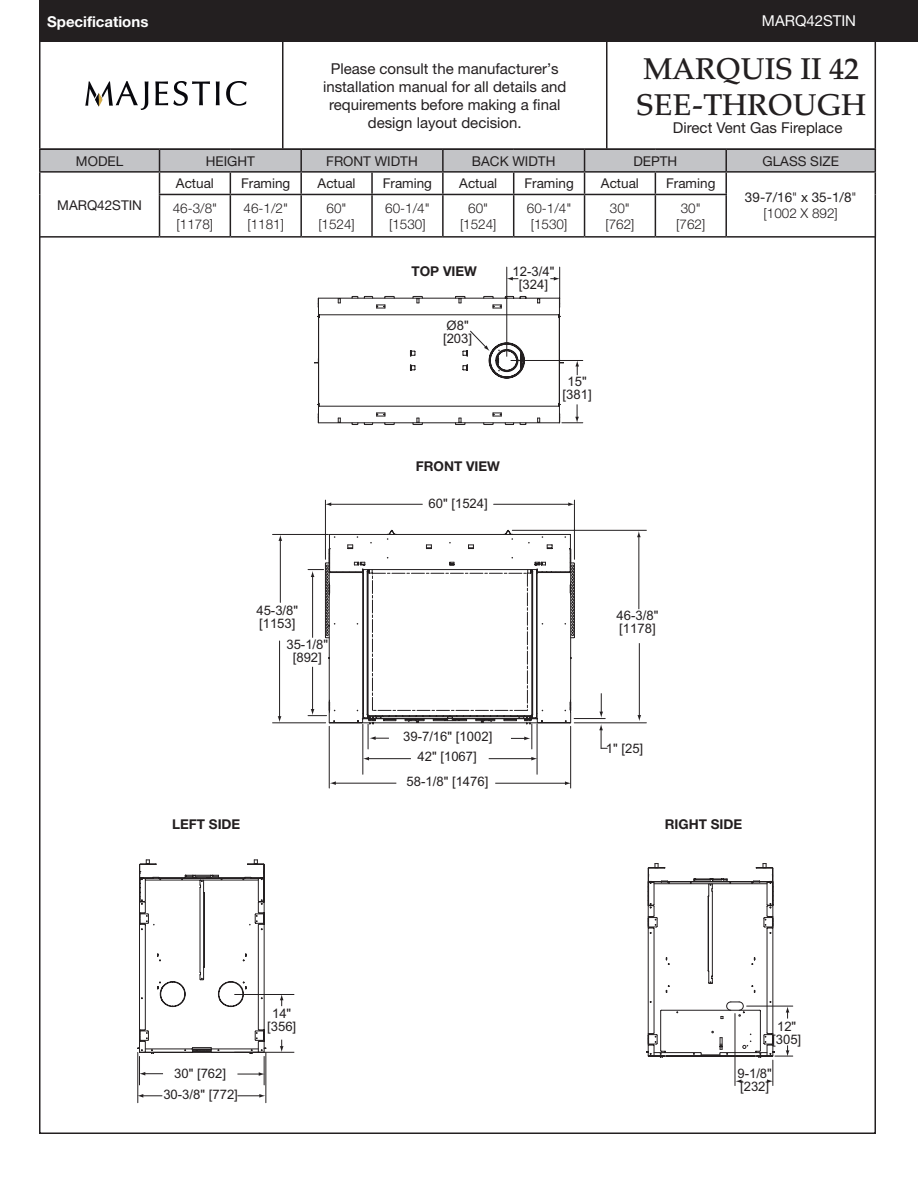
<style>
.page{position:relative;width:918px;height:1188px;background:#fff}
.page>*{position:absolute;margin:0;border:0;box-sizing:border-box;transform-origin:0 0}
.t1{font:500 30px/36px "Palatino LT Std";color:#231f20}
.t2{font:15px/18px "Helvetica Neue";color:#231f20;text-align:center}
.t3{font:700 15px "Helvetica Neue";color:#fff}
.t4{font:15px "Helvetica Neue";color:#fff}
.t5{font:13.5px "Helvetica Neue";color:#231f20}
.t6{font:300 13.5px "Helvetica Neue";color:#231f20}
.t7{font:700 13.5px "Helvetica Neue";color:#231f20}
.t8{font:13.05px/13px "Arial";color:#231f20;text-align:center}
.s1{font-weight:300}
</style>
<div class="page">
<div style="left:39px;top:0;width:879px;height:42px;background:#231f20"></div>
<hr style="left:39px;top:42px;width:1px;height:106px;background:#231f20">
<hr style="left:282px;top:42px;width:2px;height:106px;background:#231f20">
<hr style="left:606px;top:42px;width:2px;height:106px;background:#231f20">
<hr style="left:875px;top:42px;width:1px;height:106px;background:#231f20">
<svg style="left:155px;top:81px;width:55px;height:25px"></svg>
<svg style="left:216px;top:81px;width:4px;height:24px"></svg>
<svg style="left:226px;top:81px;width:21px;height:25px"></svg>
<svg style="left:85px;top:81px;width:63px;height:29px"></svg>
<svg style="left:265px;top:297px;width:394px;height:758px"></svg>
<svg style="left:647px;top:867px;width:127px;height:188px"></svg>
<hr style="left:489px;top:758px;width:44px;height:1px;background:#231f20">
<svg style="left:531px;top:757px;width:7px;height:4px"></svg>
<hr style="left:368px;top:758px;width:43px;height:1px;background:#231f20">
<svg style="left:363px;top:757px;width:6px;height:3px"></svg>
<hr style="left:495px;top:783px;width:71px;height:1px;background:#231f20">
<svg style="left:565px;top:781px;width:6px;height:4px"></svg>
<hr style="left:335px;top:783px;width:61px;height:1px;background:#231f20">
<svg style="left:330px;top:781px;width:6px;height:4px"></svg>
<svg style="left:308px;top:545px;width:266px;height:204px"></svg>
<hr style="left:280px;top:540px;width:1px;height:62px;background:#231f20">
<svg style="left:279px;top:535px;width:3px;height:6px"></svg>
<hr style="left:279px;top:641px;width:1px;height:76px;background:#231f20">
<svg style="left:278px;top:716px;width:3px;height:6px"></svg>
<svg style="left:599px;top:724px;width:4px;height:24px"></svg>
<svg style="left:599px;top:694px;width:4px;height:24px"></svg>
<hr style="left:638px;top:536px;width:1px;height:73px;background:#231f20">
<svg style="left:637px;top:531px;width:4px;height:6px"></svg>
<hr style="left:639px;top:643px;width:1px;height:73px;background:#231f20">
<svg style="left:637px;top:715px;width:4px;height:6px"></svg>
<svg style="left:735px;top:1079px;width:8px;height:4px"></svg>
<svg style="left:767px;top:1079px;width:6px;height:4px"></svg>
<svg style="left:786px;top:1006px;width:3px;height:13px"></svg>
<svg style="left:786px;top:1045px;width:3px;height:12px"></svg>
<svg style="left:575px;top:360px;width:4px;height:15px"></svg>
<svg style="left:575px;top:404px;width:4px;height:19px"></svg>
<svg style="left:469px;top:330px;width:21px;height:21px"></svg>
<svg style="left:550px;top:277px;width:10px;height:4px"></svg>
<svg style="left:507px;top:277px;width:11px;height:4px"></svg>
<svg style="left:139px;top:859px;width:126px;height:227px"></svg>
<svg style="left:137px;top:1094px;width:25px;height:4px"></svg>
<svg style="left:237px;top:1094px;width:29px;height:4px"></svg>
<svg style="left:280px;top:995px;width:4px;height:11px"></svg>
<hr style="left:234px;top:1052px;width:60px;height:1px;background:#231f20">
<hr style="left:234px;top:994px;width:60px;height:1px;background:#231f20">
<svg style="left:280px;top:1040px;width:4px;height:12px"></svg>
<svg style="left:40px;top:194px;width:835px;height:42px"></svg>
<hr style="left:39px;top:194px;width:1px;height:42px;background:#231f20">
<hr style="left:159px;top:194px;width:71px;height:1px;background:#231f20">
<hr style="left:159px;top:195px;width:1px;height:41px;background:#231f20">
<hr style="left:230px;top:194px;width:71px;height:1px;background:#231f20">
<hr style="left:230px;top:195px;width:1px;height:41px;background:#231f20">
<hr style="left:301px;top:194px;width:71px;height:1px;background:#231f20">
<hr style="left:300px;top:195px;width:2px;height:41px;background:#231f20">
<hr style="left:372px;top:194px;width:71px;height:1px;background:#231f20">
<hr style="left:371px;top:195px;width:2px;height:41px;background:#231f20">
<hr style="left:443px;top:194px;width:71px;height:1px;background:#231f20">
<hr style="left:442px;top:195px;width:2px;height:41px;background:#231f20">
<hr style="left:514px;top:194px;width:71px;height:1px;background:#231f20">
<hr style="left:513px;top:195px;width:1px;height:41px;background:#231f20">
<hr style="left:585px;top:194px;width:70px;height:1px;background:#231f20">
<hr style="left:584px;top:195px;width:1px;height:41px;background:#231f20">
<hr style="left:655px;top:194px;width:72px;height:1px;background:#231f20">
<hr style="left:655px;top:195px;width:1px;height:41px;background:#231f20">
<hr style="left:725px;top:195px;width:2px;height:41px;background:#231f20">
<hr style="left:875px;top:194px;width:1px;height:42px;background:#231f20">
<hr style="left:39px;top:236px;width:121px;height:2px;background:#231f20">
<hr style="left:160px;top:236px;width:70px;height:2px;background:#231f20">
<hr style="left:230px;top:236px;width:71px;height:2px;background:#231f20">
<hr style="left:301px;top:236px;width:71px;height:2px;background:#231f20">
<hr style="left:372px;top:236px;width:71px;height:2px;background:#231f20">
<hr style="left:443px;top:236px;width:71px;height:2px;background:#231f20">
<hr style="left:514px;top:236px;width:71px;height:2px;background:#231f20">
<hr style="left:585px;top:236px;width:70px;height:2px;background:#231f20">
<hr style="left:655px;top:236px;width:71px;height:2px;background:#231f20">
<hr style="left:726px;top:236px;width:150px;height:2px;background:#231f20">
<hr style="left:39px;top:148px;width:121px;height:2px;background:#231f20">
<hr style="left:160px;top:148px;width:70px;height:2px;background:#231f20">
<hr style="left:230px;top:148px;width:71px;height:2px;background:#231f20">
<hr style="left:301px;top:148px;width:71px;height:2px;background:#231f20">
<hr style="left:372px;top:148px;width:71px;height:2px;background:#231f20">
<hr style="left:443px;top:148px;width:71px;height:2px;background:#231f20">
<hr style="left:514px;top:148px;width:71px;height:2px;background:#231f20">
<hr style="left:585px;top:148px;width:70px;height:2px;background:#231f20">
<hr style="left:655px;top:148px;width:71px;height:2px;background:#231f20">
<hr style="left:726px;top:148px;width:150px;height:2px;background:#231f20">
<svg style="left:39px;top:149px;width:837px;height:45px"></svg>
<hr style="left:39px;top:171px;width:121px;height:2px;background:#231f20">
<hr style="left:160px;top:171px;width:70px;height:2px;background:#231f20">
<hr style="left:230px;top:171px;width:71px;height:2px;background:#231f20">
<hr style="left:301px;top:171px;width:71px;height:2px;background:#231f20">
<hr style="left:372px;top:171px;width:71px;height:2px;background:#231f20">
<hr style="left:443px;top:171px;width:71px;height:2px;background:#231f20">
<hr style="left:514px;top:171px;width:71px;height:2px;background:#231f20">
<hr style="left:585px;top:171px;width:70px;height:2px;background:#231f20">
<hr style="left:655px;top:171px;width:71px;height:2px;background:#231f20">
<hr style="left:726px;top:171px;width:150px;height:2px;background:#231f20">
<p class="t3" style="left:47px;top:12px;width:103px">Specifications</p>
<p class="t4" style="left:762px;top:12px;width:96px">MARQ42STIN</p>
<p class="t2" style="left:323px;top:60px;width:245px">Please consult the manufacturer’s installation manual for all details and requirements before making a final design layout decision.</p>
<h1 class="t1" style="left:636px;top:51px;width:232px">MARQUIS II 42<br>SEE-THROUGH</h1>
<p class="t2" style="left:673px;top:119px;width:171px">Direct Vent Gas Fireplace</p>
<p class="t5" style="left:76px;top:153px;width:49px">MODEL</p>
<p class="t5" style="left:206px;top:153px;width:51px">HEIGHT</p>
<p class="t5" style="left:326px;top:153px;width:93px">FRONT WIDTH</p>
<p class="t5" style="left:472px;top:153px;width:85px">BACK WIDTH</p>
<p class="t5" style="left:633px;top:153px;width:45px">DEPTH</p>
<p class="t5" style="left:763px;top:153px;width:78px">GLASS SIZE</p>
<p class="t5" style="left:57px;top:197px;width:86px">MARQ42STIN</p>
<p class="t5" style="left:176px;top:176px;width:40px">Actual</p>
<p class="t5" style="left:241px;top:176px;width:51px">Framing</p>
<p class="t5" style="left:318px;top:176px;width:40px">Actual</p>
<p class="t5" style="left:383px;top:176px;width:51px">Framing</p>
<p class="t5" style="left:459px;top:176px;width:40px">Actual</p>
<p class="t5" style="left:524px;top:176px;width:51px">Framing</p>
<p class="t5" style="left:601px;top:176px;width:40px">Actual</p>
<p class="t5" style="left:666px;top:176px;width:51px">Framing</p>
<p class="t5" style="left:745px;top:189px;width:113px">39-7/16<span class="s1">"</span> x 35-1/8<span class="s1">"</span></p>
<p class="t6" style="left:764px;top:205px;width:76px">[1002 X 892]</p>
<p class="t6" style="left:173px;top:200px;width:46px">46-3/8"</p>
<p class="t6" style="left:177px;top:216px;width:38px">[1178]</p>
<p class="t6" style="left:244px;top:200px;width:46px">46-1/2"</p>
<p class="t6" style="left:248px;top:216px;width:38px">[1181]</p>
<p class="t6" style="left:385px;top:200px;width:46px">60-1/4"</p>
<p class="t6" style="left:389px;top:216px;width:38px">[1530]</p>
<p class="t6" style="left:527px;top:200px;width:46px">60-1/4"</p>
<p class="t6" style="left:531px;top:216px;width:38px">[1530]</p>
<p class="t6" style="left:327px;top:200px;width:22px">60"</p>
<p class="t6" style="left:318px;top:216px;width:38px">[1524]</p>
<p class="t6" style="left:468px;top:200px;width:22px">60"</p>
<p class="t6" style="left:460px;top:216px;width:38px">[1524]</p>
<p class="t6" style="left:610px;top:200px;width:22px">30"</p>
<p class="t6" style="left:605px;top:216px;width:31px">[762]</p>
<p class="t6" style="left:681px;top:200px;width:22px">30"</p>
<p class="t6" style="left:676px;top:216px;width:31px">[762]</p>
<p class="t8" style="left:256px;top:604px;width:43px;text-align:left">45-3/8" [1153]</p>
<p class="t8" style="left:286px;top:638px;width:43px">35-1/8" [892]</p>
<p class="t7" style="left:412px;top:263px;width:67px">TOP VIEW</p>
<p class="t8" style="left:443px;top:319px;width:31px;text-align:left">Ø8" [203]</p>
<p class="t8" style="left:513px;top:265px;width:43px">12-3/4" [324]</p>
<p class="t8" style="left:563px;top:375px;width:31px">15" [381]</p>
<p class="t7" style="left:416px;top:457px;width:86px">FRONT VIEW</p>
<p class="t8" style="left:429px;top:497px;width:61px">60" [1524]</p>
<p class="t8" style="left:403px;top:730px;width:91px">39-7/16" [1002]</p>
<p class="t8" style="left:407px;top:744px;width:83px;line-height:24.8px">42" [1067]<br>58-1/8" [1476]</p>
<p class="t8" style="left:617px;top:609px;width:43px;text-align:left">46-3/8" [1178]</p>
<p class="t8" style="left:606px;top:742px;width:39px">1" [25]</p>
<p class="t7" style="left:172px;top:816px;width:70px">LEFT SIDE</p>
<p class="t7" style="left:665px;top:816px;width:79px">RIGHT SIDE</p>
<p class="t8" style="left:267px;top:1007px;width:31px">14" [356]</p>
<p class="t8" style="left:772px;top:1020px;width:31px">12" [305]</p>
<p class="t8" style="left:163px;top:1063px;width:76px;line-height:21.1px">30" [762]<br>30-3/8" [772]</p>
<p class="t8" style="left:737px;top:1067px;width:36px;text-align:left">9-1/8" [232]</p>
</div>
